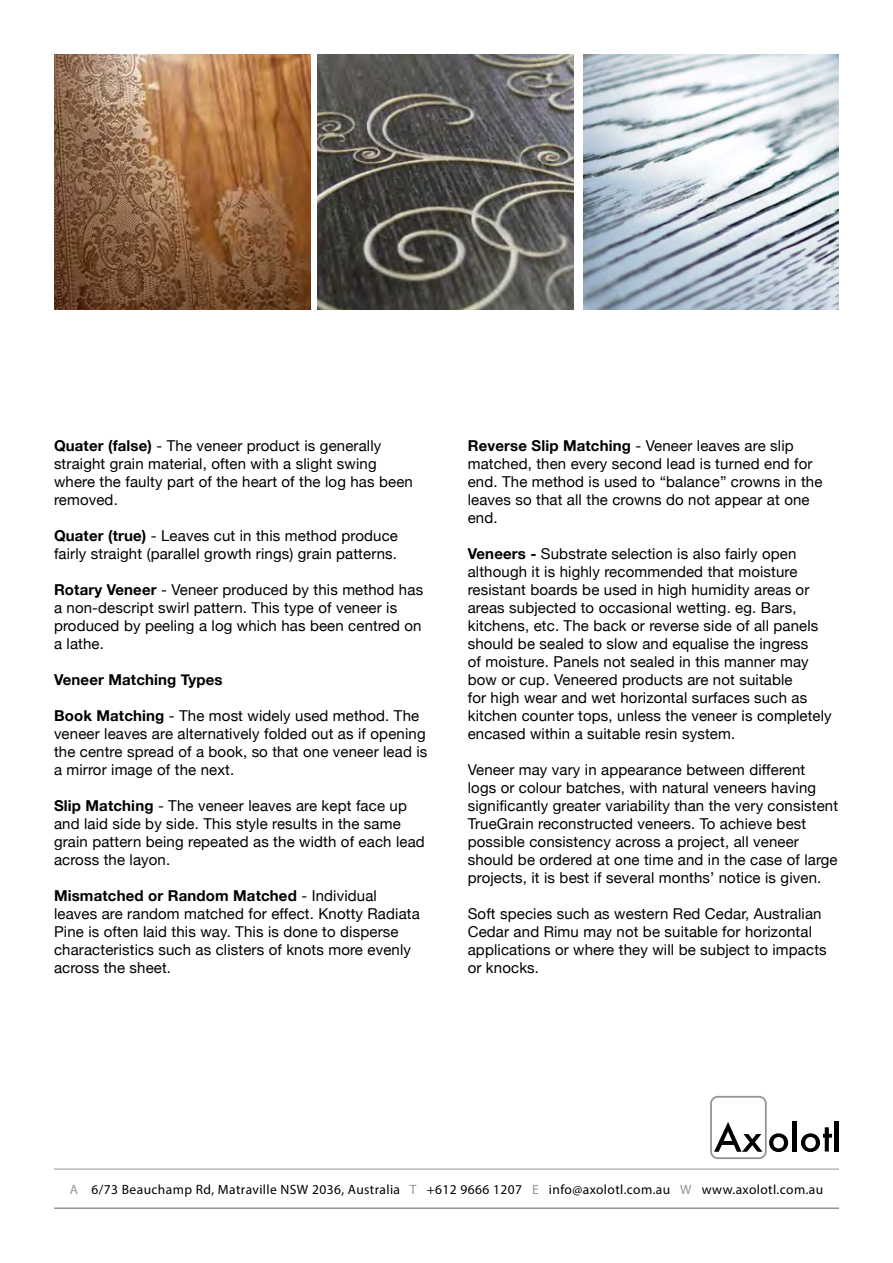
<style>
.page{position:relative;width:893px;height:1263px;background:#fff}
.page>*{position:absolute;margin:0;border:0;box-sizing:border-box;transform-origin:0 0}
.t1{font:15px/18px "Helvetica Neue";letter-spacing:.01em;color:#000}
.t2{font:700 15px "Helvetica Neue";letter-spacing:.01em;color:#000}
.t3{font:13.5px "Myriad Pro";letter-spacing:.03em;color:#000}
.s1{font-weight:700}
.s2{color:#969495}
</style>
<div class="page">
<hr style="left:54px;top:1169px;width:785px;height:1px;background:#969495">
<hr style="left:54px;top:1207px;width:785px;height:2px;background:#969495">
<div style="left:792px;top:1121px;width:5px;height:30px;background:#000"></div>
<svg style="left:801px;top:1127px;width:31px;height:25px"></svg>
<hr style="left:835px;top:1121px;width:4px;height:30px;background:#000">
<svg style="left:710px;top:1096px;width:78px;height:63px"></svg>
<img style="left:54px;top:54px;width:256px;height:255px">
<img style="left:584px;top:54px;width:255px;height:255px">
<img style="left:318px;top:54px;width:255px;height:255px">
<p class="t1" style="left:54px;top:437px;width:360px"><span class="s1">Quater (false)</span> - The veneer product is generally straight grain material, often with a slight swing where the faulty part of the heart of the log has been removed.</p>
<p class="t1" style="left:54px;top:527px;width:345px"><span class="s1">Quater (true)</span> - Leaves cut in this method produce fairly straight (parallel growth rings) grain patterns.</p>
<p class="t1" style="left:54px;top:581px;width:371px"><span class="s1">Rotary Veneer</span> - Veneer produced by this method has a non-descript swirl pattern. This type of veneer is produced by peeling a log which has been centred on a lathe.</p>
<p class="t2" style="left:54px;top:671px;width:170px">Veneer Matching Types</p>
<p class="t1" style="left:54px;top:707px;width:375px"><span class="s1">Book Matching</span> - The most widely used method. The veneer leaves are alternatively folded out as if opening the centre spread of a book, so that one veneer lead is a mirror image of the next.</p>
<p class="t1" style="left:54px;top:797px;width:372px"><span class="s1">Slip Matching</span> - The veneer leaves are kept face up and laid side by side. This style results in the same grain pattern being repeated as the width of each lead across the layon.</p>
<p class="t1" style="left:54px;top:887px;width:367px"><span class="s1">Mismatched or Random Matched</span> - Individual leaves are random matched for effect. Knotty Radiata Pine is often laid this way. This is done to disperse characteristics such as clisters of knots more evenly across the sheet.</p>
<p class="t1" style="left:468px;top:437px;width:356px"><span class="s1">Reverse Slip Matching</span> - Veneer leaves are slip matched, then every second lead is turned end for end. The method is used to “balance” crowns in the leaves so that all the crowns do not appear at one end.</p>
<p class="t1" style="left:468px;top:545px;width:366px"><span class="s1">Veneers -</span> Substrate selection is also fairly open although it is highly recommended that moisture resistant boards be used in high humidity areas or areas subjected to occasional wetting. eg. Bars, kitchens, etc. The back or reverse side of all panels should be sealed to slow and equalise the ingress<br>of moisture. Panels not sealed in this manner may bow or cup. Veneered products are not suitable<br>for high wear and wet horizontal surfaces such as kitchen counter tops, unless the veneer is completely encased within a suitable resin system.</p>
<p class="t1" style="left:468px;top:761px;width:372px">Veneer may vary in appearance between different<br>logs or colour batches, with natural veneers having significantly greater variability than the very consistent TrueGrain reconstructed veneers. To achieve best possible consistency across a project, all veneer should be ordered at one time and in the case of large projects, it is best if several months’ notice is given.</p>
<p class="t1" style="left:468px;top:905px;width:360px">Soft species such as western Red Cedar, Australian Cedar and Rimu may not be suitable for horizontal applications or where they will be subject to impacts or knocks.</p>
<p class="t3" style="left:70px;top:1181px;width:755px"><span class="s2">A</span> 6/73 Beauchamp Rd, Matraville NSW 2036, Australia <span class="s2">T</span> +612 9666 1207 <span class="s2">E</span> info@axolotl.com.au <span class="s2">W</span> www.axolotl.com.au</p>
</div>
